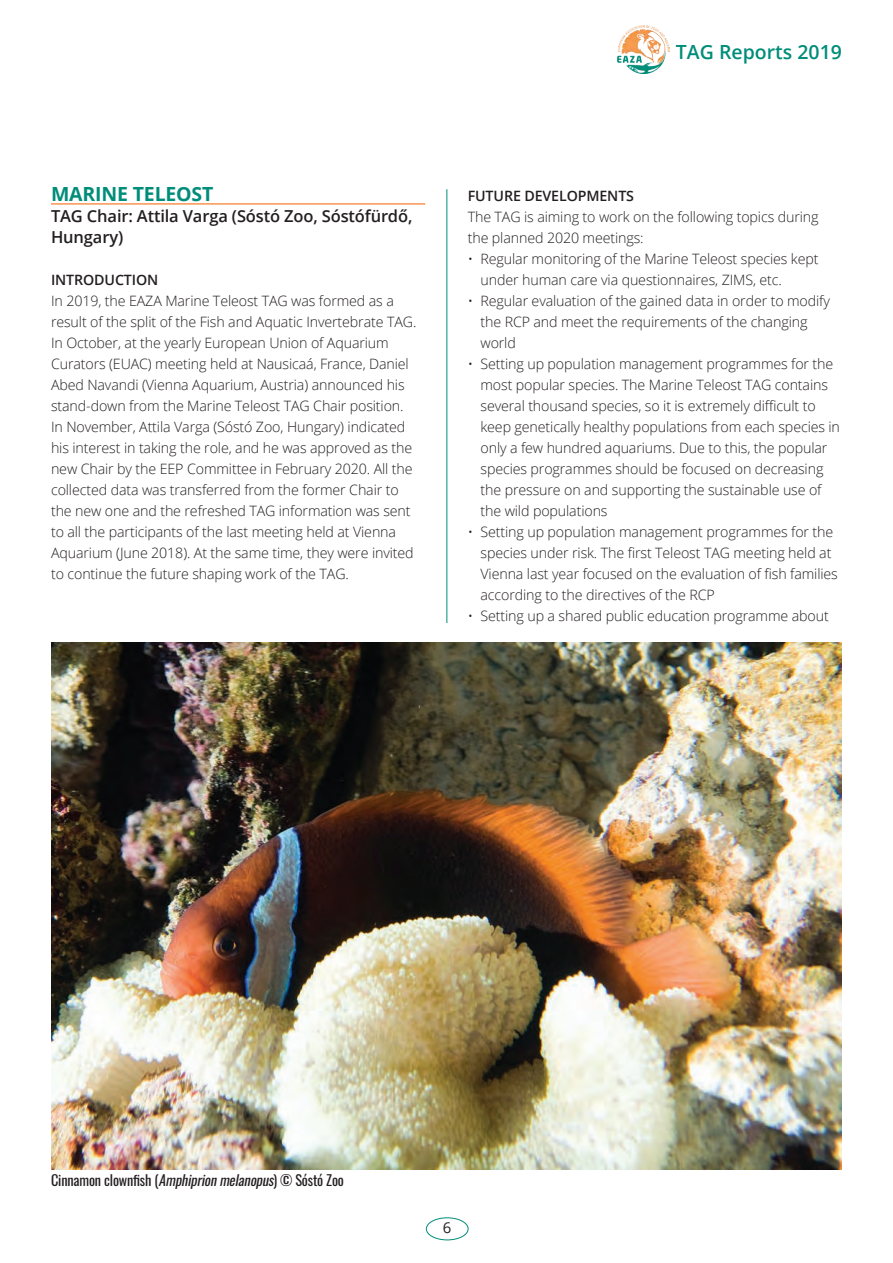
<style>
.page{position:relative;width:893px;height:1263px;background:#fff}
.page>*{position:absolute;margin:0;border:0;box-sizing:border-box;transform-origin:0 0}
.t1{font:600 19.5px "Open Sans";color:#008d7a}
.t2{font:700 19.5px "Open Sans";letter-spacing:-.01em;color:#008d7a}
.t3{font:600 16.5px/21px "Open Sans";letter-spacing:-.01em;color:#231f20}
.t4{font:15px "Open Sans";color:#231f20}
.t5{font:300 14.25px/21px "Open Sans";letter-spacing:-.01em;color:#231f20}
.t6{font:14.25px "Oswald";letter-spacing:-.01em;color:#231f20}
.t7{font:600 14.25px "Open Sans";letter-spacing:-.01em;color:#231f20}
.s1{font-style:italic}
</style>
<div class="page">
<img style="left:617px;top:26px;width:53px;height:47px">
<hr style="left:51px;top:203px;width:374px;height:2px;background:#f79551">
<hr style="left:446px;top:189px;width:1px;height:434px;background:#008d7a">
<div style="left:426px;top:1217px;width:42px;height:23px;border:1px solid #008d7a;border-radius:50%"></div>
<img style="left:51px;top:642px;width:791px;height:527px">
<p class="t2" style="left:51px;top:180px;width:164px">MARINE TELEOST</p>
<p class="t3" style="left:51px;top:205px;width:363px">TAG Chair: Attila Varga (Sóstó Zoo, Sóstófürdő,<br>Hungary)</p>
<p class="t7" style="left:51px;top:270px;width:109px">INTRODUCTION</p>
<p class="t5" style="left:51px;top:290px;width:367px">In 2019, the EAZA Marine Teleost TAG was formed as a result of the split of the Fish and Aquatic Invertebrate TAG.<br>In October, at the yearly European Union of Aquarium Curators (EUAC) meeting held at Nausicaá, France, Daniel Abed Navandi (Vienna Aquarium, Austria) announced his stand-down from the Marine Teleost TAG Chair position.<br>In November, Attila Varga (Sóstó Zoo, Hungary) indicated his interest in taking the role, and he was approved as the new Chair by the EEP Committee in February 2020. All the collected data was transferred from the former Chair to the new one and the refreshed TAG information was sent to all the participants of the last meeting held at Vienna Aquarium (June 2018). At the same time, they were invited to continue the future shaping work of the TAG.</p>
<h1 class="t1" style="left:676px;top:38px;width:168px">TAG Reports 2019</h1>
<p class="t7" style="left:468px;top:186px;width:168px">FUTURE DEVELOPMENTS</p>
<p class="t5" style="left:468px;top:206px;width:352px">The TAG is aiming to work on the following topics during the planned 2020 meetings:</p>
<p class="t5" style="left:480px;top:248px;width:339px;text-indent:-13px">• Regular monitoring of the Marine Teleost species kept under human care via questionnaires, ZIMS, etc.</p>
<p class="t5" style="left:480px;top:290px;width:351px;text-indent:-13px">• Regular evaluation of the gained data in order to modify the RCP and meet the requirements of the changing world</p>
<p class="t5" style="left:480px;top:353px;width:361px;text-indent:-13px">• Setting up population management programmes for the most popular species. The Marine Teleost TAG contains several thousand species, so it is extremely difficult to keep genetically healthy populations from each species in only a few hundred aquariums. Due to this, the popular species programmes should be focused on decreasing the pressure on and supporting the sustainable use of the wild populations</p>
<p class="t5" style="left:480px;top:521px;width:359px;text-indent:-13px">• Setting up population management programmes for the species under risk. The first Teleost TAG meeting held at Vienna last year focused on the evaluation of fish families according to the directives of the RCP</p>
<p class="t5" style="left:468px;top:605px;width:363px">• Setting up a shared public education programme about</p>
<p class="t6" style="left:51px;top:1170px;width:294px">Cinnamon clownfish (<span class="s1">Amphiprionmelanopus</span>) © Sóstó Zoo</p>
<p class="t4" style="left:443px;top:1217px;width:10px">6</p>
</div>
